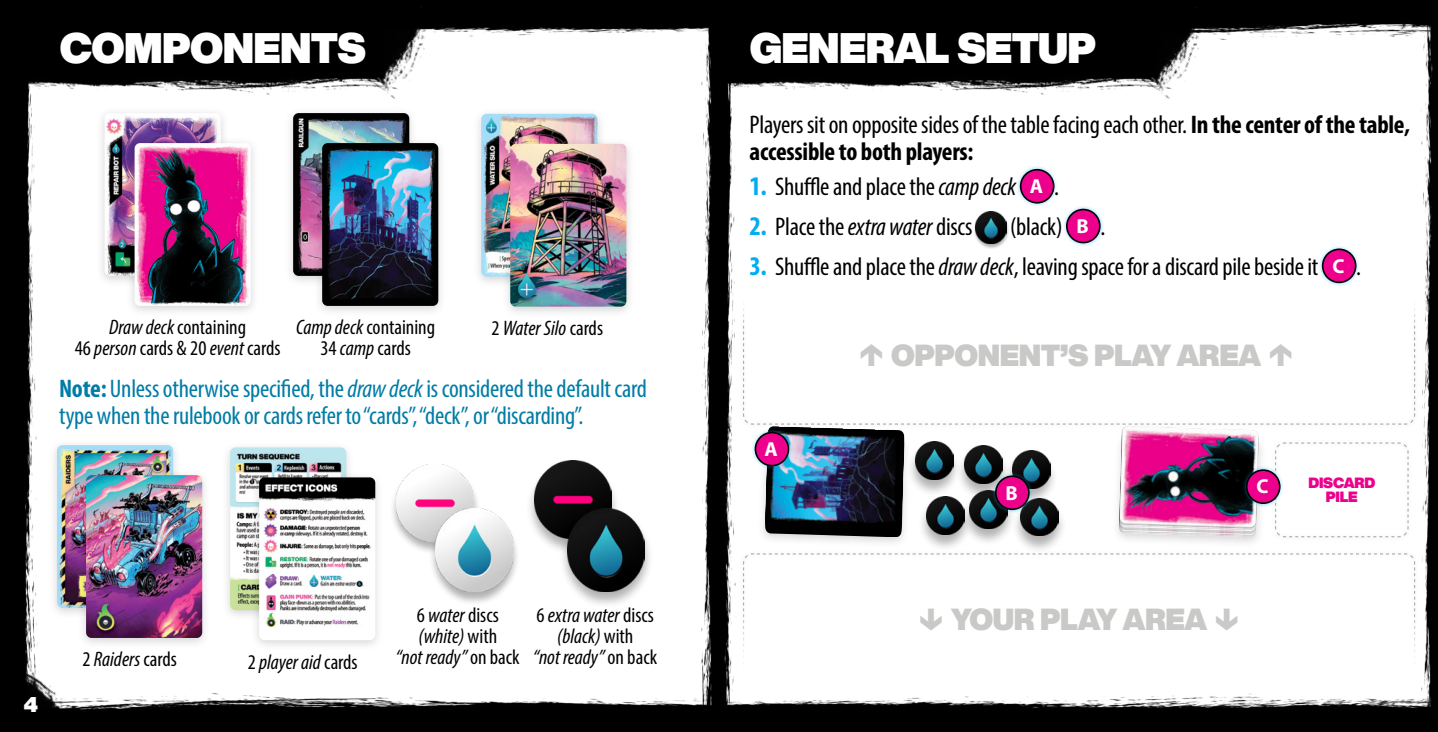
<style>
.page{position:relative;width:1438px;height:732px;background:#fff}
.page>*{position:absolute;margin:0;border:0;box-sizing:border-box;transform-origin:0 0}
.t1{font:900 42px "Helvetica Now Display";letter-spacing:-.015em;color:#fff}
.t2{font:900 30px "Helvetica Now Display";letter-spacing:-.015em;color:#c9c9c8}
.t3{font:condensed 25.5px/27px "Myriad Pro";letter-spacing:-.01em;color:#000}
.t4{font:condensed 25.5px/27px "Myriad Pro";letter-spacing:-.01em;color:#007ca6}
.t5{font:italic condensed 21px/21px "Myriad Pro";color:#000;text-align:center}
.t6{font:condensed 21px/21px "Myriad Pro";color:#000;text-align:center}
.t7{font:900 21px "Helvetica Now Display";color:#fff}
.t8{font:700 20.4px "Myriad Pro";color:#fff}
.t9{font:900 14.7px/14.7px "Helvetica Now Display";letter-spacing:-.015em;color:#ec008c;text-align:center}
.s1{font-style:italic}
.s2{font-style:normal}
.s3{font-weight:700}
.s4{font-weight:700;font-size:27px;color:#00aeef}
.s5{font-weight:700;font-stretch:normal;font-size:20.4px;color:#fff}
</style>
<div class="page">
<div style="left:1269px;top:437px;width:144px;height:104px;background:#000;opacity:.2"></div>
<svg style="left:1274px;top:441px;width:134px;height:96px"></svg>
<svg style="left:743px;top:308px;width:670px;height:117px"></svg>
<svg style="left:743px;top:553px;width:670px;height:99px"></svg>
<div style="left:1111px;top:430px;width:155px;height:118px;background:#000;opacity:.17"></div>
<img style="left:1119px;top:426px;width:139px;height:101px">
<div style="left:756px;top:430px;width:156px;height:118px;background:#000;opacity:.17"></div>
<img style="left:765px;top:426px;width:138px;height:101px">
<img style="left:111px;top:693px;width:1243px;height:38px">
<img style="left:1354px;top:698px;width:59px;height:33px">
<img style="left:0;top:97px;width:37px;height:534px">
<img style="left:0;top:631px;width:111px;height:100px">
<img style="left:458px;top:0;width:917px;height:37px">
<img style="left:1375px;top:0;width:38px;height:37px">
<img style="left:0;top:0;width:344px;height:97px">
<img style="left:344px;top:0;width:114px;height:99px">
<img style="left:1413px;top:0;width:25px;height:731px">
<img style="left:694px;top:0;width:48px;height:731px">
<div style="left:1016px;top:165px;width:41px;height:42px;background:#00aeef;opacity:.5"></div>
<div style="left:1020px;top:170px;width:33px;height:33px;background:#ec008c;border-radius:50%"></div>
<div style="left:1019px;top:169px;width:35px;height:34px;border:2px solid #000101;border-radius:50%"></div>
<div style="left:973px;top:211px;width:36px;height:38px;background:#000;opacity:.31"></div>
<img style="left:975px;top:211px;width:31px;height:33px">
<div style="left:1062px;top:205px;width:41px;height:42px;background:#00aeef;opacity:.5"></div>
<div style="left:1066px;top:209px;width:33px;height:33px;background:#ec008c;border-radius:50%"></div>
<div style="left:1065px;top:209px;width:35px;height:34px;border:2px solid #000101;border-radius:50%"></div>
<div style="left:1318px;top:245px;width:41px;height:42px;background:#00aeef;opacity:.5"></div>
<div style="left:1322px;top:249px;width:33px;height:33px;background:#ec008c;border-radius:50%"></div>
<div style="left:1321px;top:248px;width:35px;height:35px;border:2px solid #000101;border-radius:50%"></div>
<div style="left:284px;top:107px;width:134px;height:180px;background:#000;opacity:.17"></div>
<img style="left:293px;top:113px;width:116px;height:163px">
<div style="left:313px;top:136px;width:134px;height:181px;background:#000;opacity:.17"></div>
<img style="left:322px;top:143px;width:116px;height:163px">
<div style="left:472px;top:107px;width:134px;height:181px;background:#000;opacity:.17"></div>
<img style="left:481px;top:114px;width:116px;height:162px">
<div style="left:501px;top:137px;width:134px;height:181px;background:#000;opacity:.17"></div>
<img style="left:510px;top:144px;width:116px;height:162px">
<div style="left:48px;top:438px;width:134px;height:181px;background:#000;opacity:.17"></div>
<img style="left:57px;top:445px;width:116px;height:162px">
<div style="left:77px;top:468px;width:134px;height:181px;background:#000;opacity:.17"></div>
<img style="left:86px;top:475px;width:116px;height:162px">
<div style="left:221px;top:441px;width:134px;height:180px;background:#000;opacity:.17"></div>
<img style="left:230px;top:447px;width:116px;height:163px">
<div style="left:250px;top:471px;width:134px;height:180px;background:#000;opacity:.17"></div>
<img style="left:259px;top:477px;width:116px;height:163px">
<div style="left:96px;top:107px;width:134px;height:180px;background:#f9f9f9"></div>
<img style="left:105px;top:116px;width:113px;height:160px">
<div style="left:126px;top:136px;width:134px;height:181px;background:#000;opacity:.17"></div>
<img style="left:135px;top:143px;width:116px;height:163px">
<img style="left:716px;top:0;width:402px;height:97px">
<img style="left:1118px;top:0;width:114px;height:99px">
<div style="left:905px;top:442px;width:56px;height:55px;background:#000;opacity:.31"></div>
<img style="left:915px;top:442px;width:38px;height:37px">
<div style="left:954px;top:445px;width:56px;height:55px;background:#000;opacity:.31"></div>
<img style="left:964px;top:445px;width:38px;height:38px">
<div style="left:1002px;top:450px;width:56px;height:55px;background:#000;opacity:.31"></div>
<img style="left:1012px;top:450px;width:38px;height:38px">
<div style="left:916px;top:496px;width:57px;height:55px;background:#000;opacity:.31"></div>
<img style="left:926px;top:496px;width:33px;height:38px">
<div style="left:959px;top:491px;width:56px;height:55px;background:#000;opacity:.31"></div>
<img style="left:969px;top:490px;width:38px;height:38px">
<div style="left:1010px;top:498px;width:57px;height:55px;background:#000;opacity:.31"></div>
<img style="left:1020px;top:498px;width:38px;height:38px">
<div style="left:751px;top:428px;width:41px;height:42px;background:#00aeef;opacity:.5"></div>
<div style="left:755px;top:432px;width:33px;height:33px;background:#ec008c;border-radius:50%"></div>
<div style="left:754px;top:431px;width:35px;height:35px;border:2px solid #000101;border-radius:50%"></div>
<div style="left:991px;top:471px;width:41px;height:42px;background:#00aeef;opacity:.5"></div>
<div style="left:995px;top:476px;width:33px;height:33px;background:#ec008c;border-radius:50%"></div>
<div style="left:994px;top:475px;width:35px;height:35px;border:2px solid #000101;border-radius:50%"></div>
<div style="left:1242px;top:465px;width:41px;height:42px;background:#00aeef;opacity:.5"></div>
<div style="left:1246px;top:470px;width:33px;height:33px;background:#ec008c;border-radius:50%"></div>
<div style="left:1245px;top:469px;width:35px;height:35px;border:2px solid #000101;border-radius:50%"></div>
<div style="left:390px;top:464px;width:90px;height:90px;background:#000;opacity:.31"></div>
<img style="left:396px;top:464px;width:78px;height:77px">
<div style="left:429px;top:508px;width:90px;height:98px;background:#000;opacity:.31"></div>
<img style="left:435px;top:508px;width:78px;height:83px">
<div style="left:525px;top:460px;width:95px;height:95px;background:#000;opacity:.31"></div>
<img style="left:534px;top:460px;width:77px;height:78px">
<div style="left:558px;top:507px;width:95px;height:102px;background:#000;opacity:.31"></div>
<img style="left:567px;top:508px;width:78px;height:83px">
<h1 class="t1" style="left:60px;top:18px;width:307px">COMPONENTS</h1>
<p class="t6" style="left:75px;top:316px;width:207px"><span class="s1">Draw deck</span> containing<br>46 <span class="s1">person</span> cards &amp; 20 <span class="s1">event</span> cards</p>
<p class="t6" style="left:296px;top:316px;width:140px"><span class="s1">Camp deck</span> containing<br>34 <span class="s1">camp</span> cards</p>
<p class="t5" style="left:491px;top:317px;width:113px"><span class="s2">2</span> Water Silo <span class="s2">cards</span></p>
<p class="t4" style="left:59px;top:374px;width:589px"><span class="s3">Note:</span> Unless otherwise specified, the <span class="s1">draw deck</span> is considered the default card type when the rulebook or cards refer to “cards”, “deck”, or “discarding”.</p>
<p class="t7" style="left:23px;top:689px;width:16px">4</p>
<p class="t5" style="left:82px;top:648px;width:96px"><span class="s2">2</span> Raiders <span class="s2">cards</span></p>
<p class="t5" style="left:248px;top:650px;width:111px"><span class="s2">2</span> player aid <span class="s2">cards</span></p>
<p class="t5" style="left:396px;top:604px;width:125px"><span class="s2">6</span> water <span class="s2">discs </span>(white) <span class="s2">with<br></span>“not ready” <span class="s2">on back</span></p>
<p class="t5" style="left:533px;top:604px;width:125px"><span class="s2">6</span> extra water <span class="s2">discs </span>(black) <span class="s2">with<br></span>“not ready” <span class="s2">on back</span></p>
<h1 class="t1" style="left:749px;top:18px;width:348px">GENERAL SETUP</h1>
<p class="t3" style="left:749px;top:110px;width:662px">Players sit on opposite sides of the table facing each other. <span class="s3">In the center of the table, accessible to both players:</span></p>
<p class="t3" style="left:749px;top:173px;width:311px"><span class="s4">1.</span> Shuffle and place the <span class="s1">camp deck</span> <span class="s5">A</span> .</p>
<p class="t3" style="left:749px;top:213px;width:224px"><span class="s4">2.</span> Place the <span class="s1">extra water</span> discs</p>
<p class="t3" style="left:1009px;top:213px;width:97px">(black) <span class="s5">B</span> .</p>
<p class="t3" style="left:749px;top:252px;width:613px"><span class="s4">3.</span> Shuffle and place the <span class="s1">draw deck</span>, leaving space for a discard pile beside it <span class="s5">C</span> .</p>
<p class="t8" style="left:764px;top:435px;width:15px">A</p>
<p class="t2" style="left:857px;top:334px;width:439px">↑ OPPONENT’S PLAY AREA ↑</p>
<p class="t8" style="left:1005px;top:479px;width:14px">B</p>
<p class="t8" style="left:1256px;top:473px;width:14px">C</p>
<p class="t9" style="left:1308px;top:475px;width:68px">DISCARD<br>PILE</p>
<p class="t2" style="left:916px;top:597px;width:326px">↓ YOUR PLAY AREA ↓</p>
</div>
